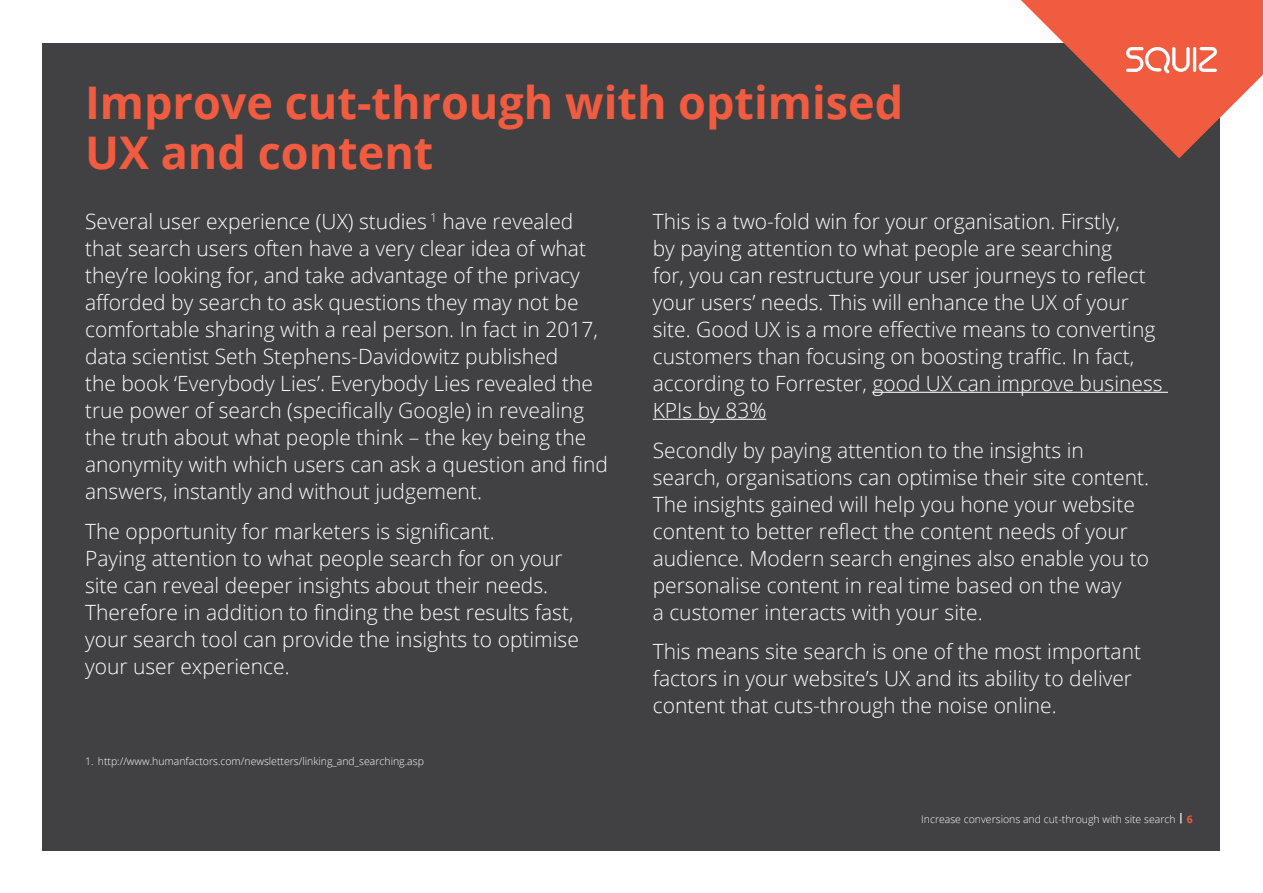
<style>
.page{position:relative;width:1263px;height:893px;background:#fff}
.page>*{position:absolute;margin:0;border:0;box-sizing:border-box;transform-origin:0 0}
.t1{font:700 45px/49.3px "Open Sans";color:#f15b40}
.t2{font:300 21px/27px "Open Sans";color:#fff}
.t3{font:300 10.5px "Open Sans";color:#fff}
.s1{font-weight:700}
.s2{font-weight:700;color:#f15b40}
</style>
<div class="page">
<div style="left:43px;top:43px;width:1177px;height:807px;background:#414042"></div>
<hr style="left:872px;top:392px;width:296px;height:1px;background:#fff">
<hr style="left:653px;top:419px;width:113px;height:1px;background:#fff">
<svg style="left:1021px;top:0;width:242px;height:158px"></svg>
<hr style="left:1193px;top:47px;width:3px;height:25px;background:#fff;border-radius:2px">
<h1 class="t1" style="left:85px;top:77px;width:820px">Improve cut-through with optimised<br>UX and content</h1>
<p class="t2" style="left:85px;top:207px;width:524px">Several user experience (UX) studies <sup>1</sup> have revealed that search users often have a very clear idea of what they’re looking for, and take advantage of the privacy afforded by search to ask questions they may not be comfortable sharing with a real person. In fact in 2017, data scientist Seth Stephens-Davidowitz published<br>the book ‘Everybody Lies’. Everybody Lies revealed the true power of search (specifically Google) in revealing the truth about what people think – the key being the anonymity with which users can ask a question and find answers, instantly and without judgement.</p>
<p class="t2" style="left:85px;top:517px;width:495px">The opportunity for marketers is significant.<br>Paying attention to what people search for on your site can reveal deeper insights about their needs.<br>Therefore in addition to finding the best results fast, your search tool can provide the insights to optimise your user experience.</p>
<p class="t3" style="left:85px;top:754px;width:340px">1. http://www.humanfactors.com/newsletters/linking_and_searching.asp</p>
<p class="t2" style="left:653px;top:207px;width:511px">This is a two-fold win for your organisation. Firstly,<br>by paying attention to what people are searching<br>for, you can restructure your user journeys to reflect your users’ needs. This will enhance the UX of your site. Good UX is a more effective means to converting customers than focusing on boosting traffic. In fact, according to Forrester, good UX can improve business KPIs by 83%</p>
<p class="t2" style="left:653px;top:436px;width:498px">Secondly by paying attention to the insights in search, organisations can optimise their site content.<br>The insights gained will help you hone your website content to better reflect the content needs of your audience. Modern search engines also enable you to personalise content in real time based on the way<br>a customer interacts with your site.</p>
<p class="t2" style="left:653px;top:638px;width:490px">This means site search is one of the most important factors in your website’s UX and its ability to deliver content that cuts-through the noise online.</p>
<p class="t3" style="left:921px;top:812px;width:273px">Increase conversions and cut-through with site search <span class="s1">|</span> <span class="s2">6</span></p>
</div>
